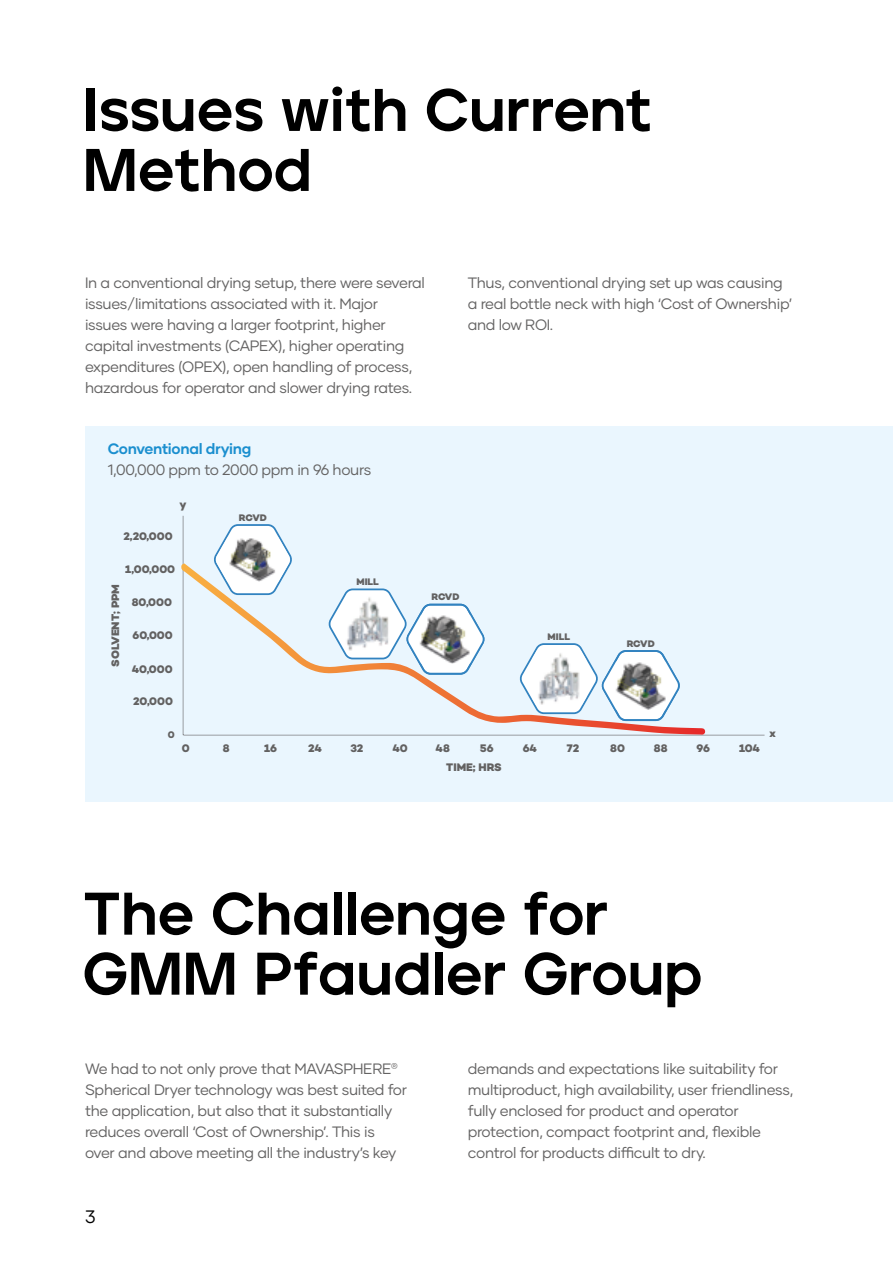
<style>
.page{position:relative;width:893px;height:1263px;background:#fff}
.page>*{position:absolute;margin:0;border:0;box-sizing:border-box;transform-origin:0 0}
.t1{font:60px/60px "Jeko Variable";color:#000}
.t2{font:18px "Gilmer";color:#000}
.t3{font:15px/21px "Gilmer";letter-spacing:-.02em;color:#646363}
.t4{font:700 15px "Gilmer";letter-spacing:-.02em;color:#1b8fcf}
.t5{font:800 11.25px "Campton";color:#626161}
.t6{font:800 11.1px "Campton";color:#626161}
.t7{font:800 9.75px "Campton";letter-spacing:-.005em;color:#626161}
</style>
<div class="page">
<div style="left:85px;top:426px;width:808px;height:375px;background:#eaf6fe"></div>
<svg style="left:183px;top:516px;width:581px;height:220px"></svg>
<h1 class="t1" style="left:83px;top:79px;width:570px">Issues with Current<br>Method</h1>
<p class="t3" style="left:85px;top:272px;width:341px">In a conventional drying setup, there were several issues/limitations associated with it. Major<br>issues were having a larger footprint, higher capital investments (CAPEX), higher operating expenditures (OPEX), open handling of process, hazardous for operator and slower drying rates.</p>
<p class="t3" style="left:468px;top:272px;width:326px">Thus, conventional drying set up was causing a real bottle neck with high ‘Cost of Ownership’ and low ROI.</p>
<p class="t4" style="left:108px;top:439px;width:145px">Conventional drying</p>
<p class="t3" style="left:108px;top:459px;width:265px">1,00,000 ppm to 2000 ppm in 96 hours</p>
<p class="t6" style="left:180px;top:497px;width:9px">y</p>
<p class="t5" style="left:124px;top:529px;width:51px">2,20,000</p>
<p class="t5" style="left:125px;top:562px;width:51px">1,00,000</p>
<p class="t5" style="left:132px;top:595px;width:42px">80,000</p>
<p class="t5" style="left:132px;top:628px;width:42px">60,000</p>
<p class="t5" style="left:132px;top:662px;width:42px">40,000</p>
<p class="t5" style="left:133px;top:694px;width:41px">20,000</p>
<p class="t7" style="left:168px;top:729px;width:8px">0</p>
<p class="t6" style="left:108px;top:667px;width:84px;rotate:-90deg">SOLVENT; PPM</p>
<p class="t7" style="left:239px;top:511px;width:29px">RCVD</p>
<p class="t7" style="left:356px;top:575px;width:24px">MILL</p>
<p class="t7" style="left:431px;top:590px;width:29px">RCVD</p>
<p class="t7" style="left:548px;top:630px;width:24px">MILL</p>
<p class="t7" style="left:627px;top:637px;width:29px">RCVD</p>
<p class="t6" style="left:770px;top:726px;width:8px">x</p>
<p class="t5" style="left:182px;top:741px;width:9px">0</p>
<p class="t5" style="left:223px;top:741px;width:8px">8</p>
<p class="t5" style="left:264px;top:741px;width:14px">16</p>
<p class="t5" style="left:308px;top:741px;width:15px">24</p>
<p class="t5" style="left:350px;top:741px;width:14px">32</p>
<p class="t5" style="left:393px;top:741px;width:17px">40</p>
<p class="t5" style="left:436px;top:741px;width:16px">48</p>
<p class="t5" style="left:480px;top:741px;width:15px">56</p>
<p class="t5" style="left:523px;top:741px;width:16px">64</p>
<p class="t5" style="left:567px;top:741px;width:14px">72</p>
<p class="t5" style="left:610px;top:741px;width:16px">80</p>
<p class="t5" style="left:654px;top:741px;width:15px">88</p>
<p class="t5" style="left:696px;top:741px;width:15px">96</p>
<p class="t5" style="left:739px;top:741px;width:22px">104</p>
<p class="t5" style="left:446px;top:760px;width:57px">TIME; HRS</p>
<h1 class="t1" style="left:83px;top:883px;width:621px">The Challenge for<br>GMM Pfaudler Group</h1>
<p class="t3" style="left:85px;top:1058px;width:324px">We had to not only prove that MAVASPHERE<sup>® </sup>Spherical Dryer technology was best suited for the application, but also that it substantially reduces overall ‘Cost of Ownership’. This is over and above meeting all the industry’s key</p>
<p class="t2" style="left:85px;top:1206px;width:12px">3</p>
<p class="t3" style="left:468px;top:1058px;width:327px">demands and expectations like suitability for multiproduct, high availability, user friendliness, fully enclosed for product and operator protection, compact footprint and, flexible control for products difficult to dry.</p>
</div>
